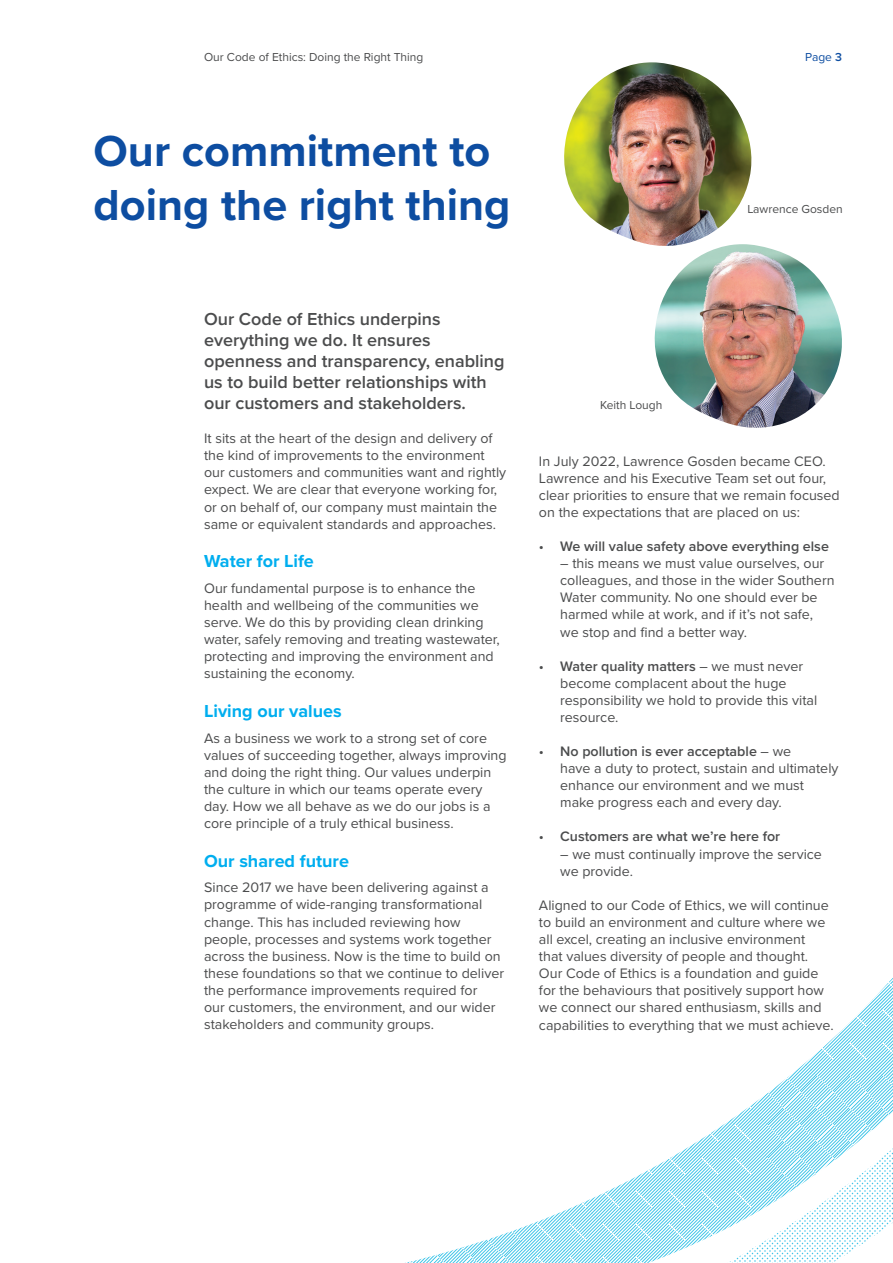
<style>
.page{position:relative;width:893px;height:1263px;background:#fff}
.page>*{position:absolute;margin:0;border:0;box-sizing:border-box;transform-origin:0 0}
.t1{font:700 45px/54px "Proxima Nova";color:#0d4da1}
.t2{font:600 18px/21px "Proxima Nova";color:#4b4c4d}
.t3{font:700 18px "Proxima Nova";color:#00aeef}
.t4{font:14.25px/17.1px "Proxima Nova";color:#4b4c4d}
.t5{font:600 14.25px "Proxima Nova";color:#4b4c4d}
.t6{font:12px "Proxima Nova";color:#4b4c4d}
.t7{font:12px "Proxima Nova";color:#0d4da1}
.s1{font-weight:600}
.s2{font-weight:400}
</style>
<div class="page">
<svg style="left:405px;top:978px;width:488px;height:285px"></svg>
<img style="left:564px;top:62px;width:188px;height:183px">
<img style="left:653px;top:244px;width:189px;height:184px">
<p class="t6" style="left:204px;top:48px;width:221px">Our Code of Ethics: Doing the Right Thing</p>
<p class="t7" style="left:805px;top:48px;width:38px">Page <span class="s1">3</span></p>
<h1 class="t1" style="left:94px;top:123px;width:419px">Our commitment to doing the right thing</h1>
<p class="t6" style="left:747px;top:200px;width:97px">Lawrence Gosden</p>
<p class="t2" style="left:204px;top:308px;width:302px">Our Code of Ethics underpins everything we do. It ensures openness and transparency, enabling us to build better relationships with our customers and stakeholders.</p>
<p class="t4" style="left:204px;top:429px;width:304px">It sits at the heart of the design and delivery of the kind of improvements to the environment our customers and communities want and rightly expect. We are clear that everyone working for, or on behalf of, our company must maintain the same or equivalent standards and approaches.</p>
<p class="t3" style="left:204px;top:548px;width:111px">Water for Life</p>
<p class="t4" style="left:204px;top:579px;width:297px">Our fundamental purpose is to enhance the health and wellbeing of the communities we serve. We do this by providing clean drinking water, safely removing and treating wastewater, protecting and improving the environment and sustaining the economy.</p>
<p class="t3" style="left:204px;top:697px;width:139px">Living our values</p>
<p class="t4" style="left:204px;top:729px;width:304px">As a business we work to a strong set of core values of succeeding together, always improving and doing the right thing. Our values underpin the culture in which our teams operate every day. How we all behave as we do our jobs is a core principle of a truly ethical business.</p>
<p class="t3" style="left:204px;top:847px;width:146px">Our shared future</p>
<p class="t4" style="left:204px;top:878px;width:301px">Since 2017 we have been delivering against a programme of wide-ranging transformational change. This has included reviewing how people, processes and systems work together across the business. Now is the time to build on these foundations so that we continue to deliver the performance improvements required for<br>our customers, the environment, and our wider stakeholders and community groups.</p>
<p class="t6" style="left:600px;top:396px;width:64px">Keith Lough</p>
<p class="t4" style="left:539px;top:452px;width:302px">In July 2022, Lawrence Gosden became CEO.<br>Lawrence and his Executive Team set out four, clear priorities to ensure that we remain focused on the expectations that are placed on us:</p>
<p class="t5" style="left:539px;top:536px;width:291px"><span class="s2">•</span> We will value safety above everything else</p>
<p class="t4" style="left:560px;top:554px;width:276px">– this means we must value ourselves, our colleagues, and those in the wider Southern Water community. No one should ever be harmed while at work, and if it’s not safe, we stop and find a better way.</p>
<p class="t4" style="left:560px;top:657px;width:259px;text-indent:-21px">• <span class="s1">Water quality matters</span> – we must never become complacent about the huge responsibility we hold to provide this vital resource.</p>
<p class="t4" style="left:560px;top:742px;width:280px;text-indent:-21px">• <span class="s1">No pollution is ever acceptable</span> – we<br>have a duty to protect, sustain and ultimately enhance our environment and we must make progress each and every day.</p>
<p class="t5" style="left:539px;top:826px;width:243px"><span class="s2">•</span> Customers are what we’re here for</p>
<p class="t4" style="left:560px;top:845px;width:263px">– we must continually improve the service we provide.</p>
<p class="t4" style="left:539px;top:896px;width:296px">Aligned to our Code of Ethics, we will continue to build an environment and culture where we all excel, creating an inclusive environment<br>that values diversity of people and thought.<br>Our Code of Ethics is a foundation and guide for the behaviours that positively support how we connect our shared enthusiasm, skills and capabilities to everything that we must achieve.</p>
</div>
